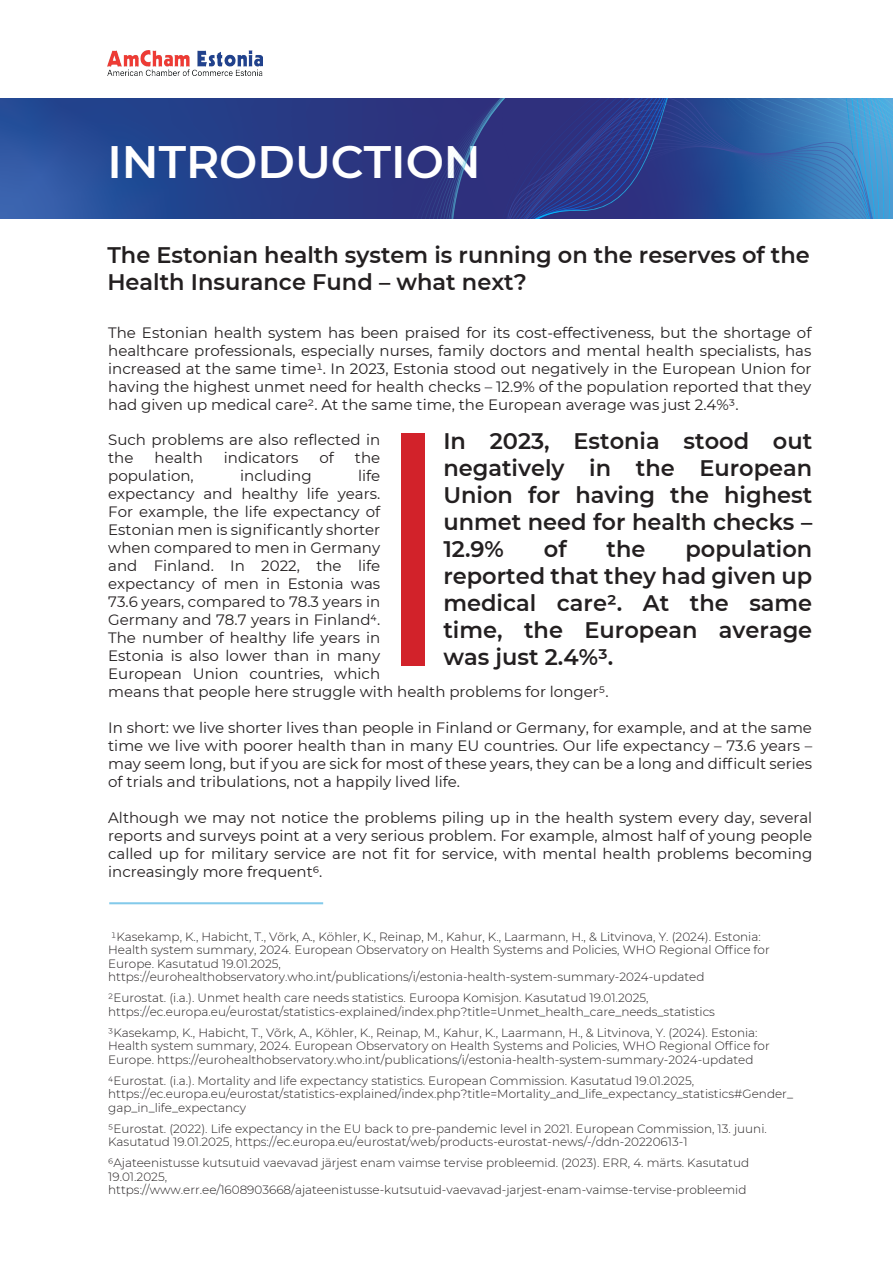
<style>
.page{position:relative;width:893px;height:1263px;background:#fff}
.page>*{position:absolute;margin:0;border:0;box-sizing:border-box;transform-origin:0 0}
.t1{font:600 45.45px "Montserrat";color:#fff}
.t2{font:600 22.5px/27px "Montserrat";color:#231f20;text-align:justify}
.t3{font:15px/18px "Montserrat";color:#231f20;text-align:justify}
.t4{font:300 12px/13.5px "Montserrat";color:#231f20}
</style>
<div class="page">
<img style="left:107px;top:51px;width:155px;height:25px">
<svg style="left:0;top:99px;width:397px;height:119px;background:#27438d"></svg>
<svg style="left:450px;top:99px;width:443px;height:119px;background:#315199"></svg>
<div style="left:402px;top:433px;width:23px;height:233px;background:#d2222a"></div>
<hr style="left:109px;top:902px;width:214px;height:2px;background:#22a1db">
<h1 class="t1" style="left:107px;top:129px;width:375px">INTRODUCTION</h1>
<h2 class="t2" style="left:107px;top:241px;width:704px">The Estonian health system is running on the reserves of the<br>Health Insurance Fund – what next?</h2>
<p class="t3" style="left:108px;top:323px;width:705px">The Estonian health system has been praised for its cost-effectiveness, but the shortage of healthcare professionals, especially nurses, family doctors and mental health specialists, has increased at the same time1. In 2023, Estonia stood out negatively in the European Union for having the highest unmet need for health checks – 12.9% of the population reported that they had given up medical care2. At the same time, the European average was just 2.4%3.</p>
<p class="t3" style="left:108px;top:430px;width:274px">Such problems are also reflected in the</p>
<h2 class="t2" style="left:443px;top:427px;width:370px">In 2023, Estonia stood out negatively in the European Union for having the highest unmet need for health checks – 12.9%</h2>
<p class="t3" style="left:155px;top:448px;width:50px">health</p>
<p class="t3" style="left:224px;top:448px;width:76px">indicators</p>
<p class="t3" style="left:319px;top:448px;width:16px">of</p>
<p class="t3" style="left:355px;top:448px;width:27px">the</p>
<p class="t3" style="left:108px;top:466px;width:87px">population,</p>
<p class="t3" style="left:240px;top:466px;width:73px">including</p>
<p class="t3" style="left:108px;top:466px;width:502px;text-align:left;text-indent:250px">life<br>expectancy and healthy life years.<br>For example, the life expectancy of<br>Estonian men is significantly shorter<br>when compared to men in Germany<br>and Finland. In 2022, the life<br>expectancy of men in Estonia was<br>73.6 years, compared to 78.3 years in<br>Germany and 78.7 years in Finland4.<br>The number of healthy life years in<br>Estonia is also lower than in many<br>European Union countries, which<br>means that people here struggle with health problems for longer5.</p>
<p class="t3" style="left:108px;top:718px;width:706px">In short: we live shorter lives than people in Finland or Germany, for example, and at the same time we live with poorer health than in many EU countries. Our life expectancy – 73.6 years – may seem long, but if you are sick for most of these years, they can be a long and difficult series of trials and tribulations, not a happily lived life.</p>
<p class="t3" style="left:108px;top:808px;width:706px">Although we may not notice the problems piling up in the health system every day, several reports and surveys point at a very serious problem. For example, almost half of young people called up for military service are not fit for service, with mental health problems becoming increasingly more frequent6.</p>
<h2 class="t2" style="left:443px;top:535px;width:370px;text-indent:242px">population reported that they had given up medical care2. At the same time, the European average was just 2.4%3.</h2>
<h2 class="t2" style="left:544px;top:535px;width:24px">of</h2>
<h2 class="t2" style="left:607px;top:535px;width:40px">the</h2>
<p class="t4" style="left:108px;top:929px;width:663px">1Kasekamp, K., Habicht, T., Võrk, A., Köhler, K., Reinap, M., Kahur, K., Laarmann, H., &amp; Litvinova, Y. (2024). Estonia:<br>Health system summary, 2024. European Observatory on Health Systems and Policies, WHO Regional Office for Europe. Kasutatud 19.01.2025, https://eurohealthobservatory.who.int/publications/i/estonia-health-system-summary-2024-updated</p>
<p class="t4" style="left:108px;top:991px;width:608px">2Eurostat. (i.a.). Unmet health care needs statistics. Euroopa Komisjon. Kasutatud 19.01.2025, https://ec.europa.eu/eurostat/statistics-explained/index.php?title=Unmet_health_care_needs_statistics</p>
<p class="t4" style="left:108px;top:1025px;width:663px">3Kasekamp, K., Habicht, T., Võrk, A., Köhler, K., Reinap, M., Kahur, K., Laarmann, H., &amp; Litvinova, Y. (2024). Estonia:<br>Health system summary, 2024. European Observatory on Health Systems and Policies, WHO Regional Office for<br>Europe. https://eurohealthobservatory.who.int/publications/i/estonia-health-system-summary-2024-updated</p>
<p class="t4" style="left:108px;top:1073px;width:686px">4Eurostat. (i.a.). Mortality and life expectancy statistics. European Commission. Kasutatud 19.01.2025, https://ec.europa.eu/eurostat/statistics-explained/index.php?title=Mortality_and_life_expectancy_statistics#Gender_ gap_in_life_expectancy</p>
<p class="t4" style="left:108px;top:1121px;width:660px">5Eurostat. (2022). Life expectancy in the EU back to pre-pandemic level in 2021. European Commission, 13. juuni.<br>Kasutatud 19.01.2025, https://ec.europa.eu/eurostat/web/products-eurostat-news/-/ddn-20220613-1</p>
<p class="t4" style="left:108px;top:1156px;width:642px">6Ajateenistusse kutsutuid vaevavad järjest enam vaimse tervise probleemid. (2023). ERR, 4. märts. Kasutatud<br>19.01.2025, https://www.err.ee/1608903668/ajateenistusse-kutsutuid-vaevavad-jarjest-enam-vaimse-tervise-probleemid</p>
</div>
